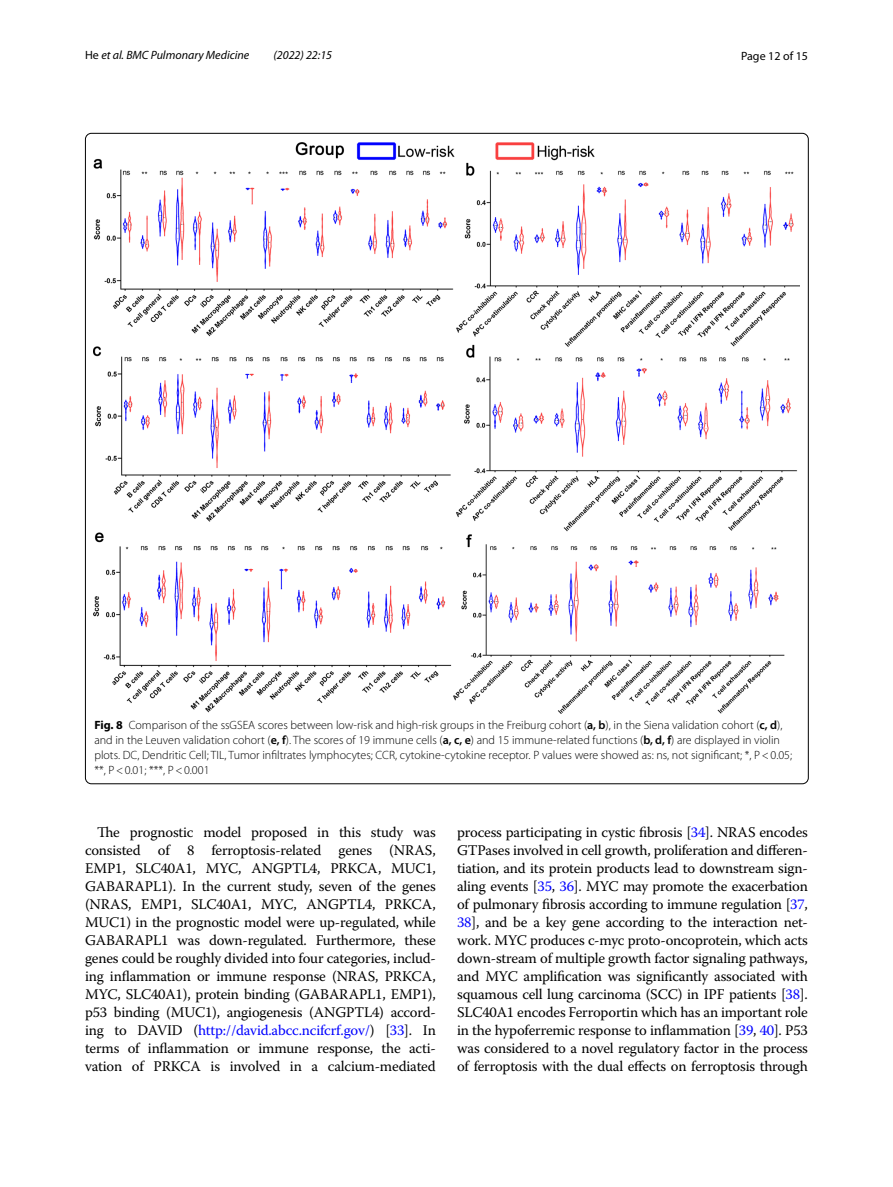
<style>
.page{position:relative;width:893px;height:1187px;background:#fff}
.page>*{position:absolute;margin:0;border:0;box-sizing:border-box;transform-origin:0 0}
.t1{font:14.7px/18px "Warnock Pro";letter-spacing:-.015em;color:#000;text-align:justify}
.t2{font:300 12px/15px "Myriad Pro";color:#000}
.t3{font:italic 12px "Myriad Pro";color:#000}
.t4{font:12px "Myriad Pro";color:#000}
.s1{font-style:normal}
.s2{font-weight:700}
.s3{font-weight:600}
.s4{color:#00f}
</style>
<div class="page">
<img style="left:94px;top:142px;width:706px;height:571px">
<p class="t3" style="left:85px;top:48px;width:166px"><span class="s1">He</span> et al. BMC Pulmonary Medicine</p>
<p class="t3" style="left:273px;top:48px;width:60px">(2022) 22:15</p>
<p class="t4" style="left:741px;top:48px;width:68px">Page 12 of 15</p>
<p class="t2" style="left:94px;top:717px;width:699px"><span class="s2">Fig. 8</span> Comparison of the ssGSEA scores between low-risk and high-risk groups in the Freiburg cohort (<span class="s3">a, b</span>), in the Siena validation cohort (<span class="s3">c, d</span>), and in the Leuven validation cohort (<span class="s3">e, f</span>). The scores of 19 immune cells (<span class="s3">a, c, e</span>) and 15 immune-related functions (<span class="s3">b, d, f</span>) are displayed in violin plots. DC, Dendritic Cell; TIL, Tumor infiltrates lymphocytes; CCR, cytokine-cytokine receptor. P values were showed as: ns, not significant; *, P&lt;0.05; **, P&lt;0.01; ***, P&lt;0.001</p>
<p class="t1" style="left:85px;top:822px;width:352px;text-indent:12px">The prognostic model proposed in this study was consisted of 8 ferroptosis-related genes (NRAS, EMP1, SLC40A1, MYC, ANGPTL4, PRKCA, MUC1, GABARAPL1). In the current study, seven of the genes (NRAS, EMP1, SLC40A1, MYC, ANGPTL4, PRKCA, MUC1) in the prognostic model were up-regulated, while GABARAPL1 was down-regulated. Furthermore, these genes could be roughly divided into four categories, includ&shy;ing inflammation or immune response (NRAS, PRKCA, MYC, SLC40A1), protein binding (GABARAPL1, EMP1), p53 binding (MUC1), angiogenesis (ANGPTL4) accord&shy;ing to DAVID (<span class="s4">http://david.abcc.ncifcrf.gov/</span>) [<span class="s4">33</span>]. In terms of inflammation or immune response, the acti&shy;vation of PRKCA is involved in a calcium-mediated</p>
<p class="t1" style="left:457px;top:822px;width:352px">process participating in cystic fibrosis [<span class="s4">34</span>]. NRAS encodes GTPases involved in cell growth, proliferation and differen&shy;tiation, and its protein products lead to downstream sign&shy;aling events [<span class="s4">35</span>, <span class="s4">36</span>]. MYC may promote the exacerbation of pulmonary fibrosis according to immune regulation [<span class="s4">37</span>, <span class="s4">38</span>], and be a key gene according to the interaction net&shy;work. MYC produces c-myc proto-oncoprotein, which acts down-stream of multiple growth factor signaling pathways, and MYC amplification was significantly associated with squamous cell lung carcinoma (SCC) in IPF patients [<span class="s4">38</span>].<br>SLC40A1 encodes Ferroportin which has an important role in the hypoferremic response to inflammation [<span class="s4">39</span>, <span class="s4">40</span>]. P53 was considered to a novel regulatory factor in the process of ferroptosis with the dual effects on ferroptosis through</p>
</div>
